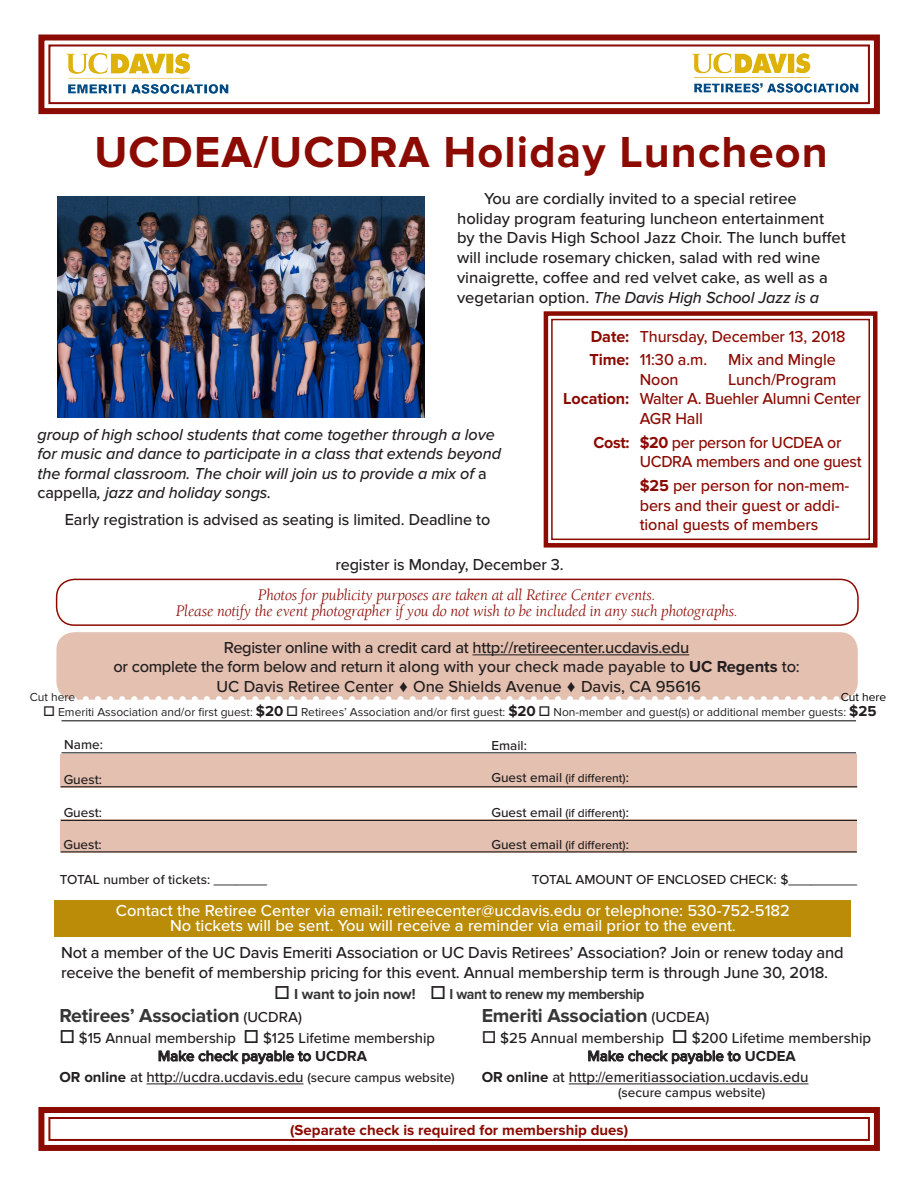
<style>
.page{position:relative;width:918px;height:1188px;background:#fff}
.page>*{position:absolute;margin:0;border:0;box-sizing:border-box;transform-origin:0 0}
.t1{font:700 45px "Proxima Nova";letter-spacing:.025em;color:#8b0a02}
.t2{font:700 19.5px "Proxima Nova";letter-spacing:-.01em;color:#373636}
.t3{font:500 16.5px/19.8px "Proxima Nova";letter-spacing:-.005em;color:#231f20}
.t4{font:500 16.5px/19.8px "Proxima Nova";letter-spacing:-.005em;color:#8b0a02}
.t5{font:italic 500 16.5px/19.5px "Proxima Nova";letter-spacing:-.005em;color:#231f20}
.t6{font:500 16.5px "Proxima Nova";color:#fff}
.BodyText{font:italic 16.5px/16.5px "Berkeley UC Davis";letter-spacing:-.01em;color:#8b0a02;text-align:center}
.t7{font:500 15px "Proxima Nova";color:#231f20}
.t8{font:700 15px "Proxima Nova";color:#8b0a02}
.t9{font:700 15px "Proxima Nova";letter-spacing:-.025em;color:#373636}
.t10{font:500 13.5px "Proxima Nova";color:#231f20}
.t11{font:12px "Proxima Nova";color:#231f20}
.t12{font:500 12px "Proxima Nova";color:#231f20}
.t13{font:12px "Proxima Nova";color:#000}
.s1{font-style:italic}
.s2{font-weight:700}
.s3{font-style:normal}
.s4{font-size:15px}
.s5{font-family:"Century Schoolbook";font-weight:700}
.s6{font-weight:700;font-size:15px}
.s7{font-size:13.5px}
.s8{color:#231f20}
.s9{font-weight:500;font-size:15px;color:#231f20}
</style>
<div class="page">
<div style="left:61px;top:819px;width:796px;height:34px;background:#e4c0b0"></div>
<div style="left:61px;top:754px;width:796px;height:34px;background:#e4c0b0"></div>
<div style="left:56px;top:632px;width:802px;height:68px;background:#e4c0b0;border-radius:18px"></div>
<hr style="left:472px;top:655px;width:217px;height:1px;background:#231f20">
<div style="left:55px;top:900px;width:796px;height:37px;background:#bb8c07"></div>
<hr style="left:147px;top:1084px;width:156px;height:1px;background:#231f20">
<svg style="left:159px;top:1051px;width:152px;height:13px"></svg>
<hr style="left:569px;top:1084px;width:240px;height:1px;background:#231f20">
<svg style="left:588px;top:1051px;width:153px;height:13px"></svg>
<svg style="left:38px;top:1107px;width:842px;height:44px"></svg>
<div style="left:48px;top:1117px;width:822px;height:24px;border:2px solid #8b0a02"></div>
<div style="left:56px;top:579px;width:803px;height:47px;border:2px solid #8b0a02;border-radius:18px"></div>
<svg style="left:38px;top:34px;width:842px;height:81px"></svg>
<div style="left:48px;top:44px;width:822px;height:60px;border:2px solid #8b0a02"></div>
<img style="left:692px;top:54px;width:166px;height:39px">
<img style="left:65px;top:53px;width:175px;height:41px">
<svg style="left:543px;top:311px;width:335px;height:237px"></svg>
<div style="left:551px;top:319px;width:319px;height:221px;border:2px solid #8b0a02"></div>
<hr style="left:62px;top:752px;width:794px;height:1px;background:#231f20">
<hr style="left:61px;top:786px;width:796px;height:1px;background:#231f20">
<hr style="left:61px;top:820px;width:796px;height:1px;background:#231f20">
<hr style="left:61px;top:851px;width:796px;height:1px;background:#231f20">
<svg style="left:63px;top:696px;width:788px;height:4px"></svg>
<img style="left:57px;top:197px;width:367px;height:220px">
<hr style="left:62px;top:720px;width:794px;height:1px;background:#231f20">
<p class="t1" style="left:94px;top:126px;width:735px">UCDEA/UCDRA Holiday Luncheon</p>
<p class="t3" style="left:457px;top:189px;width:390px;text-indent:27px">You are cordially invited to a special retiree holiday program featuring luncheon entertainment by the Davis High School Jazz Choir. The lunch buffet will include rosemary chicken, salad with red wine vinaigrette, coffee and red velvet cake, as well as a vegetarian option. <span class="s1">The Davis High School Jazz is a</span></p>
<p class="t4" style="left:591px;top:327px;width:256px"><span class="s2">Date:</span> Thursday, December 13, 2018</p>
<p class="t4" style="left:589px;top:350px;width:119px"><span class="s2">Time:</span> 11:30 a.m.</p>
<p class="t4" style="left:728px;top:350px;width:109px">Mix and Mingle</p>
<p class="t4" style="left:640px;top:370px;width:40px">Noon</p>
<p class="t4" style="left:728px;top:370px;width:110px">Lunch/Program</p>
<p class="t4" style="left:640px;top:390px;width:223px;text-indent:-76px"><span class="s2">Location:</span> Walter A. Buehler Alumni Center<br>AGR Hall</p>
<p class="t4" style="left:640px;top:433px;width:223px;text-indent:-46px"><span class="s2">Cost: $20</span> per person for UCDEA or<br>UCDRA members and one guest</p>
<p class="t4" style="left:640px;top:476px;width:211px"><span class="s2">$25</span> per person for non-mem&shy;bers and their guest or addi&shy;tional guests of members</p>
<p class="t5" style="left:38px;top:425px;width:465px">group of high school students that come together through a love for music and dance to participate in a class that extends beyond the formal classroom. The choir will join us to provide a mix of <span class="s3">a cappella</span>, jazz and holiday songs.</p>
<p class="t3" style="left:65px;top:510px;width:427px">Early registration is advised as seating is limited. Deadline to</p>
<p class="t3" style="left:335px;top:555px;width:230px">register is Monday, December 3.</p>
<p class="BodyText" style="left:176px;top:586px;width:563px">Photos for publicity purposes are taken at all Retiree Center events.<br>Please notify the event photographer if you do not wish to be included in any such photographs<span class="s4">.</span></p>
<p class="t3" style="left:224px;top:638px;width:467px">Register online with a credit card at http://retireecenter.ucdavis.edu</p>
<p class="t3" style="left:114px;top:658px;width:688px">or complete the form below and return it along with your check made payable to <span class="s2">UC Regents</span> to:</p>
<p class="t3" style="left:217px;top:678px;width:486px">UC Davis Retiree Center <span class="s5">♦</span> One Shields Avenue <span class="s5">♦</span> Davis, CA 95616</p>
<p class="t11" style="left:30px;top:690px;width:47px">Cut here</p>
<p class="t13" style="left:841px;top:690px;width:47px">Cut here</p>
<p class="t11" style="left:43px;top:705px;width:835px">□ Emeriti Association and/or first guest: <span class="s6">$20</span> □ Retirees’ Association and/or first guest: <span class="s6">$20</span> □ Non-member and guest(s) or additional member guests: <span class="s6">$25</span></p>
<p class="t10" style="left:64px;top:737px;width:40px">Name:</p>
<p class="t10" style="left:491px;top:738px;width:37px">Email:</p>
<p class="t10" style="left:64px;top:772px;width:40px">Guest:</p>
<p class="t12" style="left:491px;top:771px;width:139px"><span class="s7">Guest email</span> (if different)<span class="s7">:</span></p>
<p class="t10" style="left:64px;top:805px;width:40px">Guest:</p>
<p class="t12" style="left:491px;top:806px;width:139px"><span class="s7">Guest email</span> (if different)<span class="s7">:</span></p>
<p class="t10" style="left:63px;top:836px;width:40px">Guest:</p>
<p class="t12" style="left:491px;top:838px;width:139px"><span class="s7">Guest email</span> (if different)<span class="s7">:</span></p>
<p class="t10" style="left:60px;top:871px;width:209px">TOTAL number of tickets: _______</p>
<p class="t10" style="left:532px;top:871px;width:327px">TOTAL AMOUNT OF ENCLOSED CHECK: $_________</p>
<p class="t6" style="left:116px;top:901px;width:676px">Contact the Retiree Center via email: retireecenter@ucdavis.edu or telephone: 530-752-5182</p>
<p class="t6" style="left:170px;top:916px;width:567px">No tickets will be sent. You will receive a reminder via email prior to the event<span class="s4">.</span></p>
<p class="t3" style="left:61px;top:943px;width:784px">Not a member of the UC Davis Emeriti Association or UC Davis Retirees’ Association? Join or renew today and receive the benefit of membership pricing for this event. Annual membership term is through June 30, 2018.</p>
<p class="t9" style="left:274px;top:985px;width:372px"><span class="s8">□</span> I want to join now! <span class="s8">□</span> I want to renew my membership</p>
<p class="t2" style="left:59px;top:1004px;width:244px">Retirees’ Association <span class="s9">(UCDRA)</span></p>
<p class="t7" style="left:59px;top:1029px;width:377px">□ $15 Annual membership □ $125 Lifetime membership</p>
<p class="t7" style="left:158px;top:1047px;width:211px">Make check payable to <span class="s2">UCDRA</span></p>
<p class="t7" style="left:59px;top:1068px;width:397px"><span class="s2">OR online</span> at http://ucdra.ucdavis.edu <span class="s7">(secure campus website)</span></p>
<p class="t2" style="left:482px;top:1004px;width:229px">Emeriti Association <span class="s9">(UCDEA)</span></p>
<p class="t7" style="left:482px;top:1029px;width:391px">□ $25 Annual membership □ $200 Lifetime membership</p>
<p class="t7" style="left:588px;top:1047px;width:210px">Make check payable to <span class="s2">UCDEA</span></p>
<p class="t7" style="left:482px;top:1068px;width:328px"><span class="s2">OR online</span> at http://emeritiassociation.ucdavis.edu</p>
<p class="t10" style="left:618px;top:1085px;width:149px">(secure campus website)</p>
<p class="t8" style="left:290px;top:1121px;width:340px">(Separate check is required for membership dues)</p>
</div>
